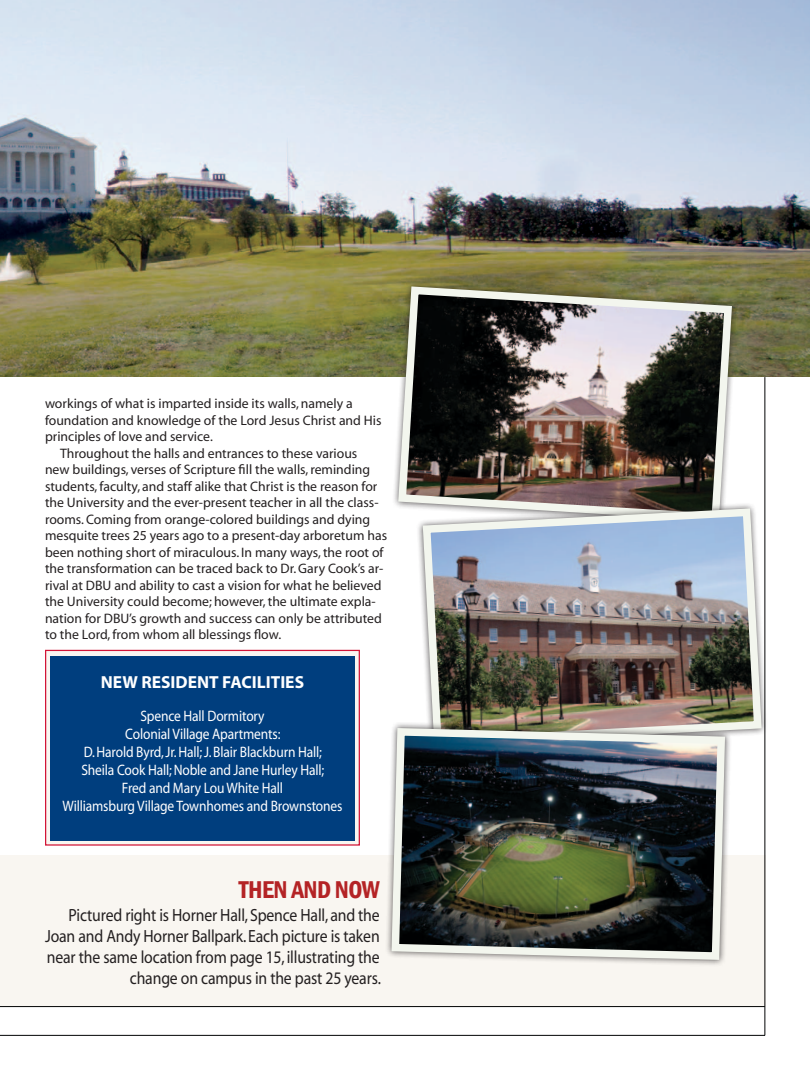
<style>
.page{position:relative;width:810px;height:1080px;background:#fff}
.page>*{position:absolute;margin:0;border:0;box-sizing:border-box;transform-origin:0 0}
.t1{font:600 condensed 25px "Franklin Gothic";letter-spacing:-.02em;color:#b42325}
.t2{font:17.62px/21px "Myriad";letter-spacing:-.01em;color:#231f20;text-align:right;scale:.89 1}
.t3{font:700 17.5px "Myriad";color:#fff}
.t4{font:15.12px/18px "Myriad";letter-spacing:-.01em;color:#fff;text-align:center;scale:.89 1}
.t5{font:13.75px "Myriad";color:#231f20}
</style>
<div class="page">
<div style="left:0;top:855px;width:765px;height:151px;background:#f9f6f1"></div>
<hr style="left:0;top:1035px;width:765px;height:1px;background:#020304">
<hr style="left:0;top:1006px;width:765px;height:1px;background:#020304">
<img style="left:0;top:0;width:810px;height:377px">
<div style="left:45px;top:650px;width:315px;height:196px;background:#f9f6f1;border:1px solid #d21436"></div>
<div style="left:50px;top:656px;width:305px;height:185px;background:#003e7e"></div>
<img style="left:394px;top:282px;width:342px;height:226px">
<div style="left:416px;top:502px;width:352px;height:250px;background:#231f20;opacity:.75"></div>
<img style="left:419px;top:504px;width:346px;height:245px">
<div style="left:385px;top:722px;width:347px;height:244px;background:#231f20;opacity:.75"></div>
<img style="left:388px;top:724px;width:341px;height:240px">
<hr style="left:765px;top:377px;width:1px;height:658px;background:#020304">
<p class="t5" style="left:45px;top:397px;width:309px">workings of what is imparted inside its walls, namely a</p>
<p class="t5" style="left:45px;top:413px;width:338px">foundation and knowledge of the Lord Jesus Christ and His</p>
<p class="t5" style="left:45px;top:430px;width:169px">principles of love and service.</p>
<p class="t5" style="left:60px;top:446px;width:299px">Throughout the halls and entrances to these various</p>
<p class="t5" style="left:45px;top:463px;width:327px">new buildings, verses of Scripture fill the walls, reminding</p>
<p class="t5" style="left:45px;top:479px;width:334px">students, faculty, and staff alike that Christ is the reason for</p>
<p class="t5" style="left:45px;top:496px;width:335px">the University and the ever-present teacher in all the class-</p>
<p class="t5" style="left:45px;top:512px;width:327px">rooms. Coming from orange-colored buildings and dying</p>
<p class="t5" style="left:45px;top:529px;width:344px">mesquite trees 25 years ago to a present-day arboretum has</p>
<p class="t5" style="left:45px;top:545px;width:340px">been nothing short of miraculous. In many ways, the root of</p>
<p class="t5" style="left:45px;top:562px;width:340px">the transformation can be traced back to Dr. Gary Cook’s ar-</p>
<p class="t5" style="left:45px;top:578px;width:338px">rival at DBU and ability to cast a vision for what he believed</p>
<p class="t5" style="left:45px;top:595px;width:332px">the University could become; however, the ultimate expla-</p>
<p class="t5" style="left:45px;top:611px;width:338px">nation for DBU’s growth and success can only be attributed</p>
<p class="t5" style="left:45px;top:628px;width:238px">to the Lord, from whom all blessings flow.</p>
<p class="t3" style="left:101px;top:673px;width:205px">NEW RESIDENT FACILITIES</p>
<p class="t4" style="left:62px;top:707px;width:316px">Spence Hall Dormitory<br>Colonial Village Apartments:<br>D. Harold Byrd, Jr. Hall; J. Blair Blackburn Hall;<br>Sheila Cook Hall; Noble and Jane Hurley Hall;<br>Fred and Mary Lou White Hall<br>Williamsburg Village Townhomes and Brownstones</p>
<h1 class="t1" style="left:239px;top:873px;width:142px">THEN AND NOW</h1>
<p class="t2" style="left:45px;top:905px;width:379px">Pictured right is Horner Hall, Spence Hall, and the Joan and Andy Horner Ballpark. Each picture is taken near the same location from page 15, illustrating the change on campus in the past 25 years.</p>
</div>
